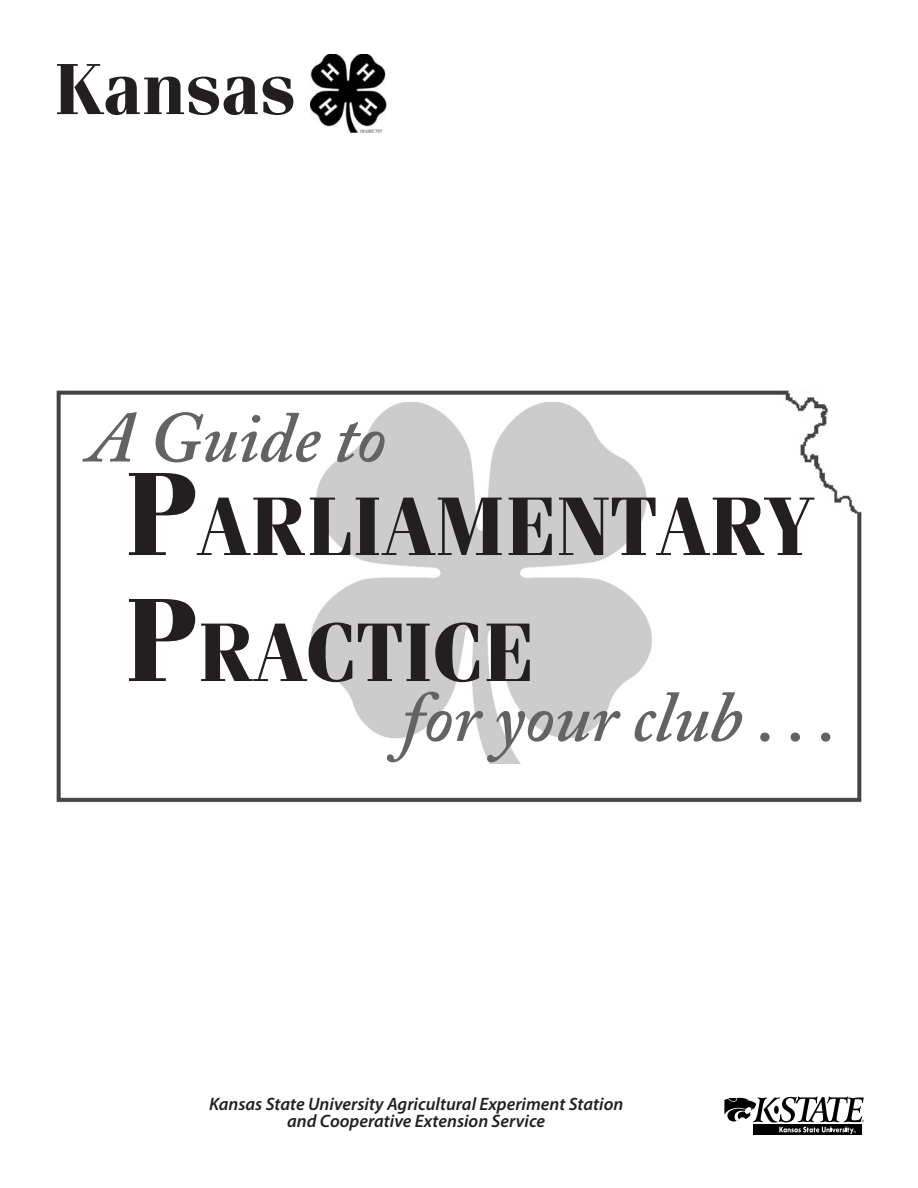
<style>
.page{position:relative;width:918px;height:1188px;background:#fff}
.page>*{position:absolute;margin:0;border:0;box-sizing:border-box;transform-origin:0 0}
.t1{font:86.1px/126px "Fenice Bold DTC";color:#231f20}
.t2{font:75px "Fenice Bold DTC";color:#231f20}
.t3{font:italic 600 72px "Adobe Caslon Pro";color:#636366}
.t4{font:italic 600 18px/16.5px "Myriad Pro";color:#231f20;text-align:center}
.s1{font-size:123px}
</style>
<div class="page">
<img style="left:56px;top:390px;width:806px;height:413px">
<img style="left:311px;top:402px;width:348px;height:362px">
<img style="left:310px;top:54px;width:77px;height:79px">
<div style="left:753px;top:1125px;width:109px;height:10px;background:#000"></div>
<svg style="left:724px;top:1096px;width:140px;height:38px"></svg>
<h2 class="t2" style="left:54px;top:48px;width:243px">Kansas</h2>
<h3 class="t3" style="left:88px;top:394px;width:300px">A Guide to</h3>
<h1 class="t1" style="left:124px;top:463px;width:691px"><span class="s1">P</span>ARLIAMENTARY<br><span class="s1">P</span>RACTICE</h1>
<h3 class="t3" style="left:402px;top:674px;width:436px">for your club . . .</h3>
<p class="t4" style="left:209px;top:1096px;width:416px">Kansas State University Agricultural Experiment Station and Cooperative Extension Service</p>
</div>
